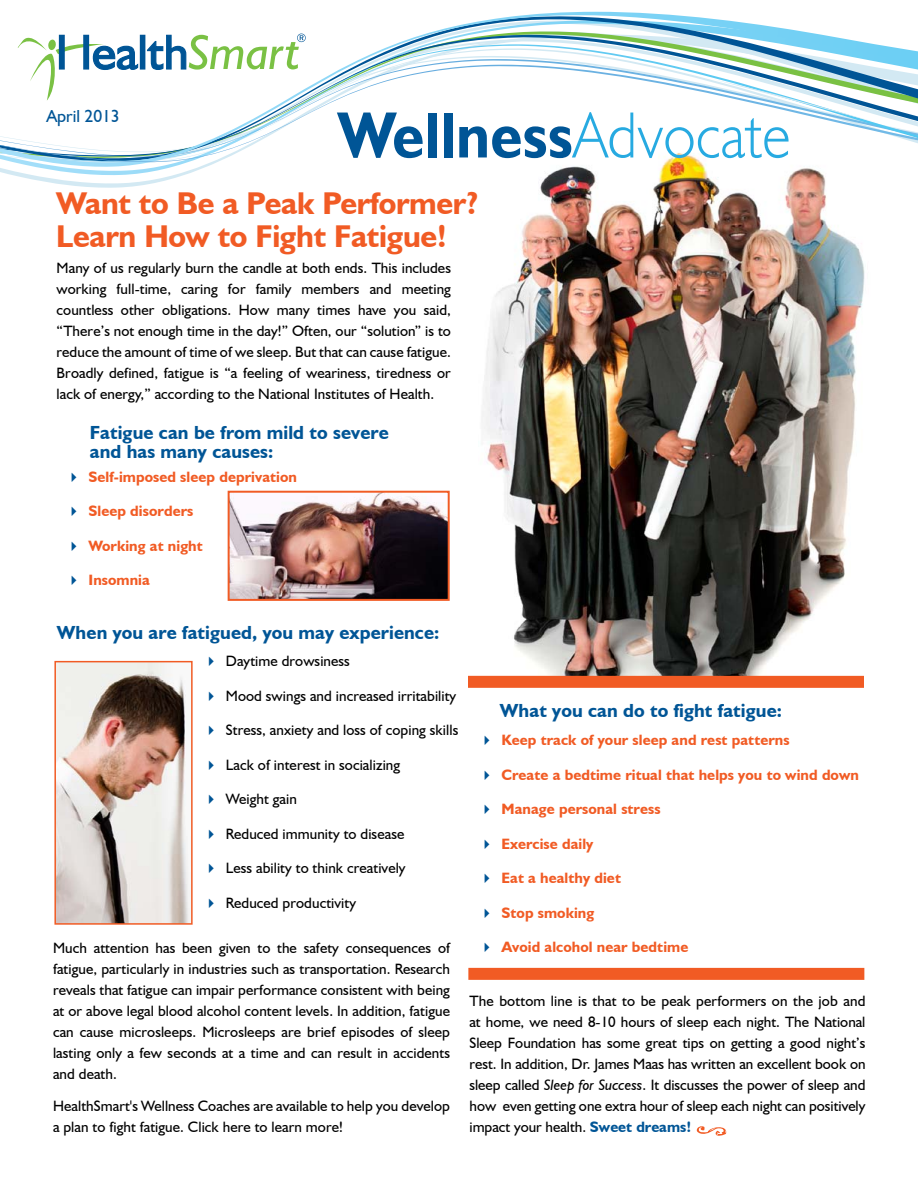
<style>
.page{position:relative;width:918px;height:1188px;background:#fff}
.page>*{position:absolute;margin:0;border:0;box-sizing:border-box;transform-origin:0 0}
.t1{font:700 65.85px "Humanist 521 BT";letter-spacing:.01em;color:#005596;scale:.91 1}
.t2{font:700 31.5px/33px "Humanist 521 BT";letter-spacing:-.01em;color:#f15b24}
.t3{font:700 18.9px/19.5px "Humanist 521 BT";letter-spacing:.005em;color:#005596}
.t4{font:17.4px "Humanist 521 BT";color:#005596}
.t5{font:15px/21px "Humanist 521 BT";letter-spacing:.005em;color:#000;text-align:justify}
.t6{font:700 15px "Humanist 521 BT";letter-spacing:.005em;color:#f15b24}
.s1{font-weight:300;color:#27aae1}
.s2{color:#005596}
.s3{font-style:italic}
.s4{font-weight:700;color:#005596}
</style>
<div class="page">
<img style="left:479px;top:195px;width:386px;height:481px">
<svg style="left:696px;top:1126px;width:31px;height:10px"></svg>
<img style="left:54px;top:183px;width:772px;height:12px">
<svg style="left:0;top:168px;width:826px;height:15px"></svg>
<svg style="left:18px;top:11px;width:900px;height:157px"></svg>
<svg style="left:0;top:65px;width:918px;height:98px"></svg>
<svg style="left:17px;top:34px;width:122px;height:67px"></svg>
<div style="left:140px;top:35px;width:5px;height:34px;background:#005596"></div>
<div style="left:59px;top:35px;width:5px;height:34px;background:#005596"></div>
<div style="left:59px;top:35px;width:6px;height:35px;border:1px solid #005596"></div>
<div style="left:84px;top:35px;width:5px;height:34px;background:#005596"></div>
<div style="left:83px;top:35px;width:6px;height:35px;border:1px solid #005596"></div>
<svg style="left:146px;top:34px;width:160px;height:37px"></svg>
<img style="left:231px;top:494px;width:216px;height:104px">
<div style="left:228px;top:491px;width:222px;height:110px;border:2px solid #f15b24"></div>
<img style="left:57px;top:664px;width:133px;height:258px">
<div style="left:54px;top:661px;width:139px;height:264px;border:2px solid #f15b24"></div>
<div style="left:468px;top:676px;width:396px;height:12px;background:#f15b24"></div>
<div style="left:468px;top:968px;width:396px;height:12px;background:#f15b24"></div>
<p class="t4" style="left:46px;top:106px;width:75px">April 2013</p>
<h1 class="t1" style="left:338px;top:94px;width:500px">Wellness<span class="s1">Advocate</span></h1>
<h2 class="t2" style="left:56px;top:186px;width:424px">Want to Be a Peak Performer?<br>Learn How to Fight Fatigue!</h2>
<p class="t5" style="left:57px;top:257px;width:396px">Many of us regularly burn the candle at both ends. This includes working full-time, caring for family members and meeting countless other obligations. How many times have you said, “There’s not enough time in the day!” Often, our “solution” is to reduce the amount of time of we sleep. But that can cause fatigue.<br>Broadly defined, fatigue is “a feeling of weariness, tiredness or lack of energy,” according to the National Institutes of Health.</p>
<p class="t3" style="left:90px;top:422px;width:301px">Fatigue can be from mild to severe and has many causes:</p>
<p class="t6" style="left:66px;top:468px;width:232px"><span class="s2">✔</span> Self-imposed sleep deprivation</p>
<p class="t6" style="left:66px;top:502px;width:129px"><span class="s2">✔</span> Sleep disorders</p>
<p class="t6" style="left:66px;top:537px;width:138px"><span class="s2">✔</span> Working at night</p>
<p class="t6" style="left:66px;top:571px;width:85px"><span class="s2">✔</span> Insomnia</p>
<p class="t3" style="left:57px;top:623px;width:384px">When you are fatigued, you may experience:</p>
<p class="t5" style="left:203px;top:650px;width:148px"><span class="s2">✔</span> Daytime drowsiness</p>
<p class="t5" style="left:203px;top:685px;width:254px"><span class="s2">✔</span> Mood swings and increased irritability</p>
<p class="t5" style="left:203px;top:719px;width:256px"><span class="s2">✔</span> Stress, anxiety and loss of coping skills</p>
<p class="t5" style="left:203px;top:754px;width:198px"><span class="s2">✔</span> Lack of interest in socializing</p>
<p class="t5" style="left:203px;top:788px;width:95px"><span class="s2">✔</span> Weight gain</p>
<p class="t5" style="left:203px;top:823px;width:203px"><span class="s2">✔</span> Reduced immunity to disease</p>
<p class="t5" style="left:203px;top:857px;width:204px"><span class="s2">✔</span> Less ability to think creatively</p>
<p class="t5" style="left:203px;top:892px;width:154px"><span class="s2">✔</span> Reduced productivity</p>
<p class="t5" style="left:53px;top:937px;width:399px">Much attention has been given to the safety consequences of fatigue, particularly in industries such as transportation. Research reveals that fatigue can impair performance consistent with being at or above legal blood alcohol content levels. In addition, fatigue can cause microsleeps. Microsleeps are brief episodes of sleep lasting only a few seconds at a time and can result in accidents and death.</p>
<p class="t5" style="left:53px;top:1095px;width:398px">HealthSmart's Wellness Coaches are available to help you develop a plan to fight fatigue. Click here to learn more!</p>
<p class="t3" style="left:500px;top:701px;width:284px">What you can do to fight fatigue:</p>
<p class="t6" style="left:479px;top:731px;width:312px"><span class="s2">✔</span> Keep track of your sleep and rest patterns</p>
<p class="t6" style="left:479px;top:765px;width:381px"><span class="s2">✔</span> Create a bedtime ritual that helps you to wind down</p>
<p class="t6" style="left:479px;top:800px;width:183px"><span class="s2">✔</span> Manage personal stress</p>
<p class="t6" style="left:479px;top:834px;width:116px"><span class="s2">✔</span> Exercise daily</p>
<p class="t6" style="left:479px;top:869px;width:143px"><span class="s2">✔</span> Eat a healthy diet</p>
<p class="t6" style="left:479px;top:903px;width:117px"><span class="s2">✔</span> Stop smoking</p>
<p class="t6" style="left:479px;top:938px;width:211px"><span class="s2">✔</span> Avoid alcohol near bedtime</p>
<p class="t5" style="left:470px;top:990px;width:398px">The bottom line is that to be peak performers on the job and at home, we need 8-10 hours of sleep each night. The National Sleep Foundation has some great tips on getting a good night’s rest. In addition, Dr. James Maas has written an excellent book on sleep called <span class="s3">Sleep for Success</span>. It discusses the power of sleep and how even getting one extra hour of sleep each night can positively impact your health. <span class="s4">Sweet dreams!</span></p>
</div>
